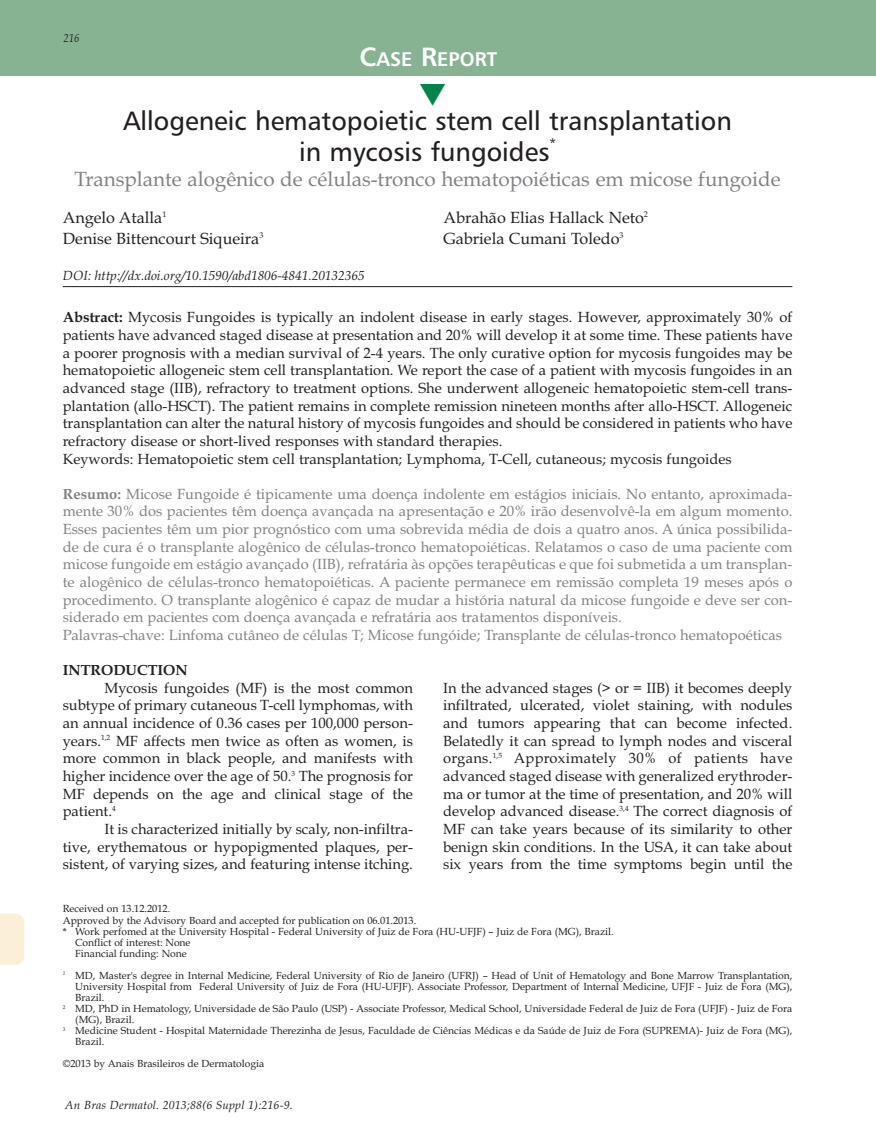
<style>
.page{position:relative;width:876px;height:1137px;background:#fff}
.page>*{position:absolute;margin:0;border:0;box-sizing:border-box;transform-origin:0 0}
.t1{font:26.4px/30.9px "Humanist 777 BT Roman B";color:#231f20;text-align:center}
.t2{font:20.55px "Book Antiqua";color:#808285}
.t3{font:19.8px "Humanist 777 BT Bold B";color:#fff}
.t4{font:16.2px "Book Antiqua";color:#231f20}
.t5{font:14.7px/17.7px "Book Antiqua";color:#231f20;text-align:justify}
.t6{font:14.7px/17.7px "Book Antiqua";color:#808285}
.t7{font:700 14.7px "Book Antiqua";color:#231f20}
.t8{font:italic 13.2px "Book Antiqua";color:#231f20}
.t9{font:13.2px "Humanist 777 BT Roman B";color:#231f20}
.t10{font:italic 11.7px "Book Antiqua";letter-spacing:.015em;color:#231f20}
.t11{font:italic 11.7px "Book Antiqua";letter-spacing:.015em;color:#231f20;scale:.9 1}
.t12{font:10.35px/10.9px "Book Antiqua";color:#231f20}
.s1{font-size:26.4px}
.s2{font-weight:700}
</style>
<div class="page">
<div style="left:0;top:0;width:875px;height:76px;background:#87b392"></div>
<hr style="left:63px;top:286px;width:729px;height:1px;background:#231f20">
<svg style="left:0;top:914px;width:24px;height:51px"></svg>
<p class="t11" style="left:64px;top:34px;width:19px">216</p>
<h3 class="t3" style="left:359px;top:51px;width:139px"><span class="s1">C</span>ASE <span class="s1">R</span>EPORT</h3>
<h1 class="t1" style="left:123px;top:108px;width:610px">Allogeneic hematopoietic stem cell transplantation in mycosis fungoides</h1>
<p class="t9" style="left:549px;top:139px;width:8px">*</p>
<h2 class="t2" style="left:75px;top:171px;width:707px">Transplante alogênico de células-tronco hematopoiéticas em micose fungoide</h2>
<p class="t4" style="left:63px;top:211px;width:105px">Angelo Atalla<sup>1</sup></p>
<p class="t4" style="left:443px;top:211px;width:206px">Abrahão Elias Hallack Neto<sup>2</sup></p>
<p class="t4" style="left:63px;top:232px;width:202px">Denise Bittencourt Siqueira<sup>3</sup></p>
<p class="t4" style="left:443px;top:232px;width:182px">Gabriela Cumani Toledo<sup>3</sup></p>
<p class="t8" style="left:63px;top:270px;width:303px">DOI: http://dx.doi.org/10.1590/abd1806-4841.20132365</p>
<p class="t5" style="left:63px;top:310px;width:731px;text-align:left"><span class="s2">Abstract:</span> Mycosis Fungoides is typically an indolent disease in early stages. However, approximately 30% of patients have advanced staged disease at presentation and 20% will develop it at some time. These patients have a poorer prognosis with a median survival of 2-4 years. The only curative option for mycosis fungoides may be hematopoietic allogeneic stem cell transplantation. We report the case of a patient with mycosis fungoides in an advanced stage (IIB), refractory to treatment options. She underwent allogeneic hematopoietic stem-cell trans&shy;plantation (allo-HSCT). The patient remains in complete remission nineteen months after allo-HSCT. Allogeneic transplantation can alter the natural history of mycosis fungoides and should be considered in patients who have refractory disease or short-lived responses with standard therapies.<br>Keywords: Hematopoietic stem cell transplantation; Lymphoma, T-Cell, cutaneous; mycosis fungoides</p>
<p class="t6" style="left:63px;top:487px;width:731px"><span class="s2">Resumo:</span> Micose Fungoide é tipicamente uma doença indolente em estágios iniciais. No entanto, aproximada&shy;mente 30% dos pacientes têm doença avançada na apresentação e 20% irão desenvolvê-la em algum momento.<br>Esses pacientes têm um pior prognóstico com uma sobrevida média de dois a quatro anos. A única possibilida&shy;de de cura é o transplante alogênico de células-tronco hematopoiéticas. Relatamos o caso de uma paciente com micose fungoide em estágio avançado (IIB), refratária às opções terapêuticas e que foi submetida a um transplan&shy;te alogênico de células-tronco hematopoiéticas. A paciente permanece em remissão completa 19 meses após o procedimento. O transplante alogênico é capaz de mudar a história natural da micose fungoide e deve ser con&shy;siderado em pacientes com doença avançada e refratária aos tratamentos disponíveis.<br>Palavras-chave: Linfoma cutâneo de células T; Micose fungóide; Transplante de células-tronco hematopoéticas</p>
<p class="t7" style="left:63px;top:665px;width:126px">INTRODUCTION</p>
<p class="t5" style="left:63px;top:681px;width:352px;text-indent:42px">Mycosis fungoides (MF) is the most common subtype of primary cutaneous T-cell lymphomas, with an annual incidence of 0.36 cases per 100,000 person&shy;years.<sup>1,2</sup> MF affects men twice as often as women, is more common in black people, and manifests with higher incidence over the age of 50.<sup>3</sup> The prognosis for MF depends on the age and clinical stage of the patient.<sup>4</sup></p>
<p class="t5" style="left:63px;top:822px;width:352px;text-indent:42px">It is characterized initially by scaly, non-infiltra&shy;tive, erythematous or hypopigmented plaques, per&shy;sistent, of varying sizes, and featuring intense itching.</p>
<p class="t5" style="left:443px;top:681px;width:351px">In the advanced stages (&gt; or = IIB) it becomes deeply infiltrated, ulcerated, violet staining, with nodules and tumors appearing that can become infected.<br>Belatedly it can spread to lymph nodes and visceral organs.<sup>1,5</sup> Approximately 30% of patients have advanced staged disease with generalized erythroder&shy;ma or tumor at the time of presentation, and 20% will develop advanced disease.<sup>3,4</sup> The correct diagnosis of MF can take years because of its similarity to other benign skin conditions. In the USA, it can take about six years from the time symptoms begin until the</p>
<p class="t12" style="left:63px;top:903px;width:355px;line-height:12.3px">Received on 13.12.2012.<br>Approved by the Advisory Board and accepted for publication on 06.01.2013.</p>
<p class="t12" style="left:75px;top:927px;width:540px;text-indent:-13px">* Work perfomed at the University Hospital - Federal University of Juiz de Fora (HU-UFJF) – Juiz de Fora (MG), Brazil.<br>Conflict of interest: None<br>Financial funding: None</p>
<p class="t12" style="left:63px;top:971px;width:731px"><sup>1</sup> MD, Master's degree in Internal Medicine, Federal University of Rio de Janeiro (UFRJ) – Head of Unit of Hematology and Bone Marrow Transplantation,</p>
<p class="t12" style="left:75px;top:982px;width:718px">University Hospital from Federal University of Juiz de Fora (HU-UFJF). Associate Professor, Department of Internal Medicine, UFJF - Juiz de Fora (MG),</p>
<p class="t12" style="left:75px;top:993px;width:31px">Brazil.</p>
<p class="t12" style="left:63px;top:1004px;width:731px"><sup>2</sup> MD, PhD in Hematology, Universidade de São Paulo (USP) - Associate Professor, Medical School, Universidade Federal de Juiz de Fora (UFJF) - Juiz de Fora</p>
<p class="t12" style="left:75px;top:1016px;width:61px">(MG), Brazil.</p>
<p class="t12" style="left:63px;top:1027px;width:731px"><sup>3</sup> Medicine Student - Hospital Maternidade Therezinha de Jesus, Faculdade de Ciências Médicas e da Saúde de Juiz de Fora (SUPREMA)- Juiz de Fora (MG),</p>
<p class="t12" style="left:75px;top:1038px;width:31px">Brazil.</p>
<p class="t12" style="left:63px;top:1060px;width:203px">©2013 by Anais Brasileiros de Dermatologia</p>
<p class="t10" style="left:65px;top:1101px;width:229px">An Bras Dermatol. 2013;88(6 Suppl 1):216-9.</p>
</div>
